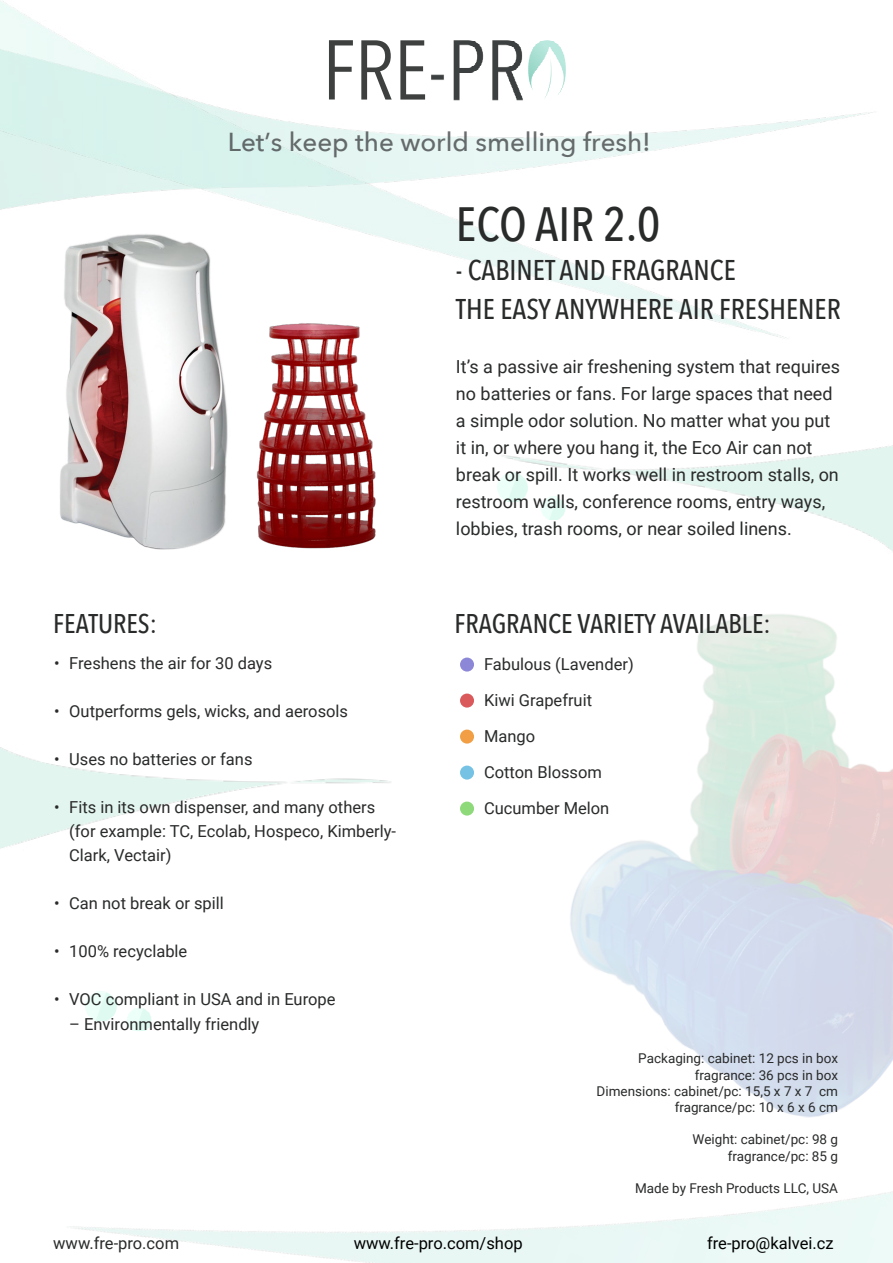
<style>
.page{position:relative;width:893px;height:1263px;background:#fff}
.page>*{position:absolute;margin:0;border:0;box-sizing:border-box;transform-origin:0 0}
.t1{font:500 48px "Avenir Next Condensed";color:#292a2a}
.t2{font:500 28.5px/39px "Avenir Next Condensed";color:#292a2a}
.t3{font:500 27px "Avenir Next Condensed";color:#292a2a}
.t4{font:500 25.95px "Avenir Next";color:rgb(68 71 73/.8)}
.t5{font:18px/27px "Roboto";color:#292a2a}
.t6{font:16.5px/36px "Roboto";color:#292a2a}
.t7{font:16.5px "Roboto";color:#000}
.t8{font:13.5px/16.2px "Roboto";color:#292a2a;text-align:right}
</style>
<div class="page">
<img style="left:460px;top:614px;width:433px;height:285px">
<img style="left:502px;top:445px;width:391px;height:106px">
<img style="left:0;top:747px;width:391px;height:102px">
<img style="left:541px;top:497px;width:24px;height:23px">
<svg style="left:541px;top:520px;width:24px;height:1px"></svg>
<img style="left:127px;top:1009px;width:24px;height:23px">
<img style="left:497px;top:473px;width:31px;height:31px">
<svg style="left:507px;top:503px;width:21px;height:1px"></svg>
<img style="left:86px;top:991px;width:30px;height:30px">
<svg style="left:329px;top:40px;width:24px;height:59px"></svg>
<svg style="left:361px;top:40px;width:31px;height:60px"></svg>
<svg style="left:400px;top:40px;width:25px;height:60px"></svg>
<img style="left:431px;top:40px;width:134px;height:60px">
<img style="left:0;top:203px;width:293px;height:347px">
<img style="left:211px;top:294px;width:165px;height:256px">
<div style="left:460px;top:657px;width:14px;height:14px;background:#8c88d7;border-radius:50%"></div>
<div style="left:460px;top:693px;width:14px;height:14px;background:#da595a;border-radius:50%"></div>
<div style="left:460px;top:729px;width:14px;height:14px;background:#f19e44;border-radius:50%"></div>
<div style="left:460px;top:765px;width:14px;height:14px;background:#75c2e5;border-radius:50%"></div>
<div style="left:460px;top:801px;width:14px;height:14px;background:#8ed979;border-radius:50%"></div>
<h3 class="t4" style="left:228px;top:120px;width:425px">Let’s keep the world smelling fresh!</h3>
<h1 class="t1" style="left:456px;top:195px;width:206px">ECO AIR 2.0</h1>
<h2 class="t2" style="left:456px;top:251px;width:386px">- CABINET AND FRAGRANCE<br>THE EASY ANYWHERE AIR FRESHENER</h2>
<p class="t5" style="left:456px;top:353px;width:386px">It’s a passive air freshening system that requires no batteries or fans. For large spaces that need a simple odor solution. No matter what you put it in, or where you hang it, the Eco Air can not break or spill. It works well in restroom stalls, on restroom walls, conference rooms, entry ways, lobbies, trash rooms, or near soiled linens.</p>
<h3 class="t3" style="left:53px;top:607px;width:105px">FEATURES:</h3>
<h3 class="t3" style="left:454px;top:607px;width:318px">FRAGRANCE VARIETY AVAILABLE:</h3>
<p class="t6" style="left:54px;top:645px;width:219px">• Freshens the air for 30 days</p>
<p class="t6" style="left:54px;top:693px;width:295px">• Outperforms gels, wicks, and aerosols</p>
<p class="t6" style="left:54px;top:741px;width:200px">• Uses no batteries or fans</p>
<p class="t6" style="left:69px;top:795px;width:328px;line-height:24px;text-indent:-15px">• Fits in its own dispenser, and many others (for example: TC, Ecolab, Hospeco, Kimberly-<br>Clark, Vectair)</p>
<p class="t6" style="left:54px;top:885px;width:171px">• Can not break or spill</p>
<p class="t6" style="left:54px;top:933px;width:135px">• 100% recyclable</p>
<p class="t6" style="left:54px;top:981px;width:283px">• VOC compliant in USA and in Europe</p>
<p class="t6" style="left:69px;top:1005px;width:192px">– Environmentally friendly</p>
<p class="t6" style="left:484px;top:645px;width:151px">Fabulous (Lavender)<br>Kiwi Grapefruit<br>Mango<br>Cotton Blossom<br>Cucumber Melon</p>
<p class="t8" style="left:596px;top:1050px;width:243px">Packaging: cabinet: 12 pcs in box fragrance: 36 pcs in box<br>Dimensions: cabinet/pc: 15,5 x 7 x 7 cm fragrance/pc: 10 x 6 x 6 cm</p>
<p class="t8" style="left:693px;top:1131px;width:147px">Weight: cabinet/pc: 98 g fragrance/pc: 85 g</p>
<p class="t8" style="left:635px;top:1180px;width:205px">Made by Fresh Products LLC, USA</p>
<p class="t6" style="left:53px;top:1225px;width:127px">www.fre-pro.com</p>
<p class="t7" style="left:354px;top:1232px;width:170px">www.fre-pro.com/shop</p>
<p class="t7" style="left:707px;top:1232px;width:128px">fre-pro@kalvei.cz</p>
</div>
